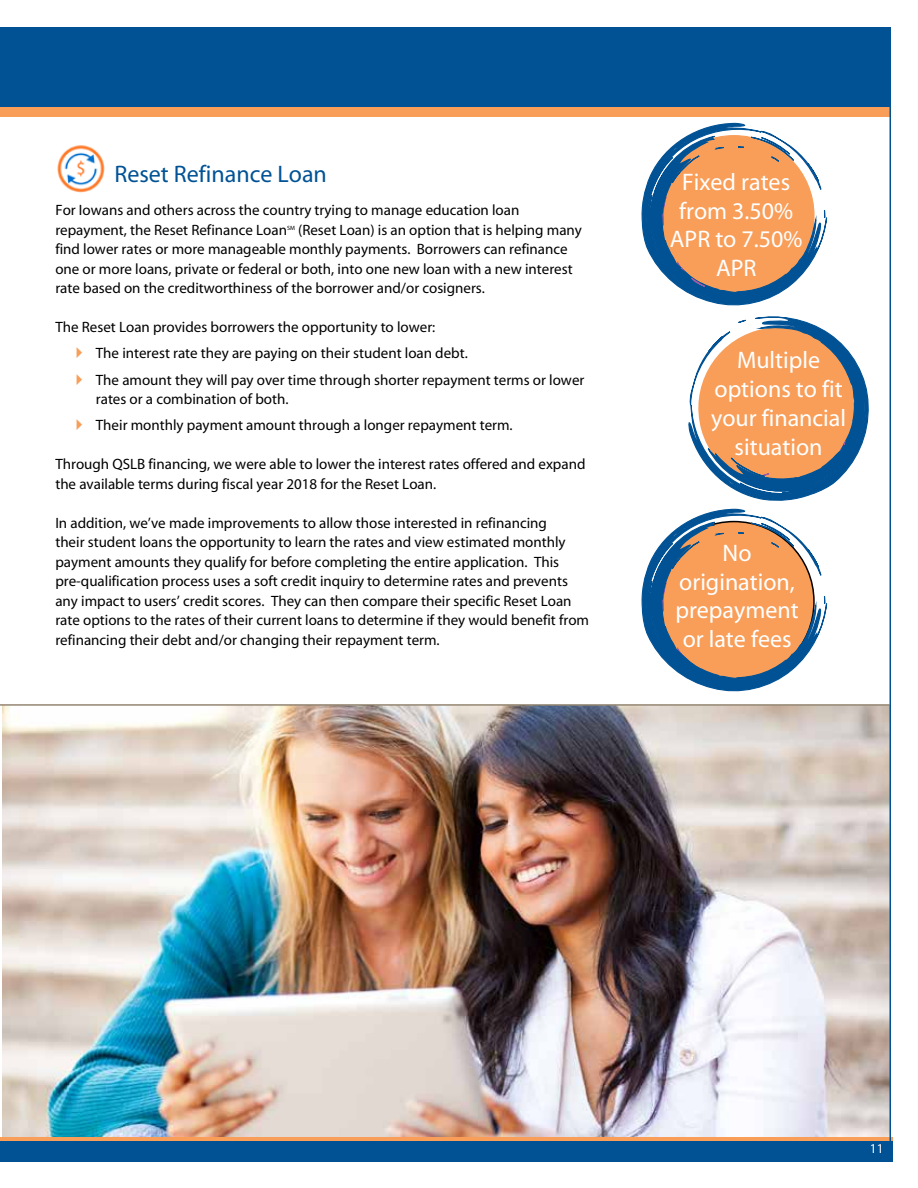
<style>
.page{position:relative;width:918px;height:1188px;background:#fff}
.page>*{position:absolute;margin:0;border:0;box-sizing:border-box;transform-origin:0 0}
.t1{font:24px/28.8px "Myriad";color:#fff;text-align:center}
.t2{font:24px "Myriad";color:#005295}
.t3{font:15px/19.5px "Myriad";color:#000}
.t4{font:13.5px "Myriad";color:#fff}
.t5{font:6.15px "Myriad";color:#000}
</style>
<div class="page">
<div style="left:0;top:1141px;width:892px;height:21px;background:#005295"></div>
<img style="left:0;top:27px;width:891px;height:1114px">
<svg style="left:77px;top:347px;width:5px;height:11px"></svg>
<svg style="left:77px;top:374px;width:5px;height:11px"></svg>
<svg style="left:77px;top:419px;width:5px;height:11px"></svg>
<h1 class="t2" style="left:114px;top:162px;width:214px">Reset Refinance Loan</h1>
<p class="t3" style="left:55px;top:201px;width:466px">For Iowans and others across the country trying to manage education loan repayment, the Reset Refinance Loan</p>
<p class="t3" style="left:55px;top:220px;width:528px;text-indent:243px">(Reset Loan) is an option that is helping many find lower rates or more manageable monthly payments. Borrowers can refinance one or more loans, private or federal or both, into one new loan with a new interest rate based on the creditworthiness of the borrower and/or cosigners.</p>
<p class="t3" style="left:96px;top:315px;width:490px;line-height:26.2px;text-indent:-41px">The Reset Loan provides borrowers the opportunity to lower:<br>The interest rate they are paying on their student loan debt.<br>The amount they will pay over time through shorter repayment terms or lower</p>
<p class="t3" style="left:96px;top:387px;width:418px;line-height:26.2px">rates or a combination of both.<br>Their monthly payment amount through a longer repayment term.</p>
<p class="t3" style="left:55px;top:455px;width:532px">Through QSLB financing, we were able to lower the interest rates offered and expand the available terms during fiscal year 2018 for the Reset Loan.</p>
<p class="t3" style="left:55px;top:514px;width:535px">In addition, we’ve made improvements to allow those interested in refinancing<br>their student loans the opportunity to learn the rates and view estimated monthly payment amounts they qualify for before completing the entire application. This pre-qualification process uses a soft credit inquiry to determine rates and prevents any impact to users’ credit scores. They can then compare their specific Reset Loan rate options to the rates of their current loans to determine if they would benefit from refinancing their debt and/or changing their repayment term.</p>
<p class="t5" style="left:287px;top:224px;width:9px">sm</p>
<h1 class="t1" style="left:670px;top:168px;width:134px">Fixed rates from 3.50%<br>APR to 7.50%<br>APR</h1>
<h1 class="t1" style="left:711px;top:347px;width:137px">Multiple options to fit your financial situation</h1>
<h1 class="t1" style="left:675px;top:539px;width:125px">No origination, prepayment or late fees</h1>
<p class="t4" style="left:870px;top:1142px;width:15px">11</p>
</div>
